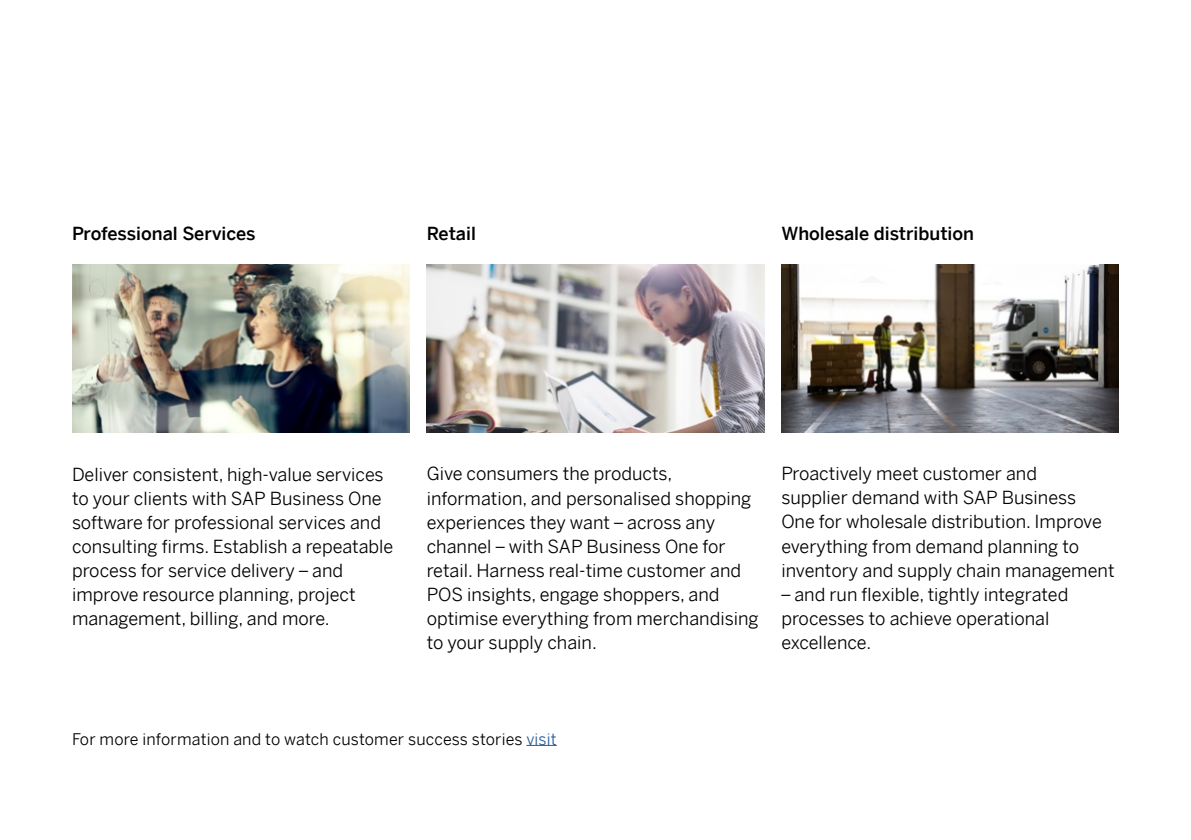
<style>
.page{position:relative;width:1191px;height:840px;background:#fff}
.page>*{position:absolute;margin:0;border:0;box-sizing:border-box;transform-origin:0 0}
.t1{font:18px/24px "Benton Sans";color:#000}
.t2{font:500 18px "Benton Sans";color:#000}
.t3{font:16px "Benton Sans";letter-spacing:.01em;color:#000}
.s1{color:#275b9b}
</style>
<div class="page">
<hr style="left:526px;top:744px;width:31px;height:1px;background:#275b9b">
<img style="left:72px;top:264px;width:338px;height:168px">
<img style="left:427px;top:264px;width:337px;height:168px">
<img style="left:781px;top:264px;width:338px;height:168px">
<p class="t2" style="left:72px;top:223px;width:185px">Professional Services</p>
<p class="t2" style="left:427px;top:223px;width:51px">Retail</p>
<p class="t2" style="left:781px;top:223px;width:194px">Wholesale distribution</p>
<p class="t1" style="left:72px;top:462px;width:323px">Deliver consistent, high-value services to your clients with SAP Business One software for professional services and consulting firms. Establish a repeatable process for service delivery – and improve resource planning, project management, billing, and more.</p>
<p class="t1" style="left:427px;top:462px;width:333px">Give consumers the products, information, and personalised shopping experiences they want – across any channel – with SAP Business One for retail. Harness real-time customer and POS insights, engage shoppers, and optimise everything from merchandising to your supply chain.</p>
<p class="t1" style="left:781px;top:462px;width:335px">Proactively meet customer and<br>supplier demand with SAP Business<br>One for wholesale distribution. Improve everything from demand planning to inventory and supply chain management</p>
<p class="t1" style="left:781px;top:582px;width:289px">– and run flexible, tightly integrated processes to achieve operational excellence.</p>
<p class="t3" style="left:72px;top:729px;width:486px">For more information and to watch customer success stories <span class="s1">visit</span></p>
</div>
